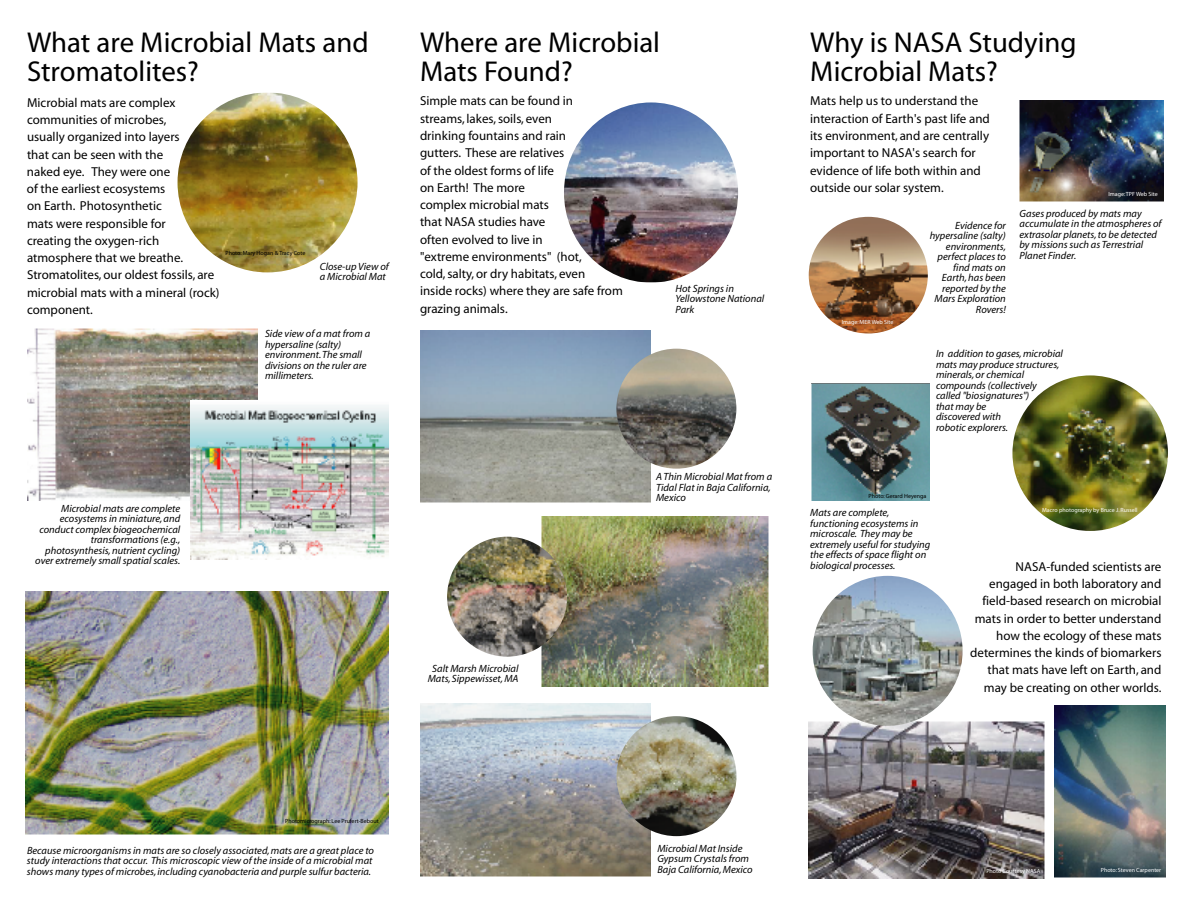
<style>
.page{position:relative;width:1188px;height:918px;background:#fff}
.page>*{position:absolute;margin:0;border:0;box-sizing:border-box;transform-origin:0 0}
.t1{font:28.8px/28.8px "Myriad";color:#000}
.t2{font:12.9px/17.2px "Myriad";color:#000}
.t3{font:italic 10.5px/10.5px "Myriad";color:#000}
.t4{font:6px "Myriad";color:#fff}
.t5{font:6px "Myriad";color:#000}
</style>
<div class="page">
<img style="left:540px;top:516px;width:229px;height:171px">
<img style="left:420px;top:704px;width:231px;height:173px">
<img style="left:564px;top:102px;width:174px;height:181px;border-radius:50%">
<img style="left:617px;top:716px;width:120px;height:120px;border-radius:50%">
<img style="left:420px;top:330px;width:231px;height:173px">
<img style="left:616px;top:349px;width:120px;height:120px;border-radius:50%">
<img style="left:447px;top:537px;width:120px;height:120px;border-radius:50%">
<img style="left:26px;top:591px;width:362px;height:244px">
<img style="left:27px;top:328px;width:231px;height:173px">
<img style="left:190px;top:400px;width:198px;height:160px">
<img style="left:178px;top:92px;width:180px;height:180px;border-radius:50%">
<img style="left:1019px;top:100px;width:145px;height:102px">
<img style="left:809px;top:217px;width:119px;height:117px;border-radius:50%">
<img style="left:1012px;top:375px;width:156px;height:156px;border-radius:50%">
<svg style="left:812px;top:384px;width:118px;height:117px;background:#577376"></svg>
<img style="left:1054px;top:705px;width:112px;height:173px">
<img style="left:808px;top:720px;width:237px;height:159px">
<img style="left:813px;top:576px;width:150px;height:150px;border-radius:50%">
<h1 class="t1" style="left:27px;top:29px;width:343px">What are Microbial Mats and<br>Stromatolites?</h1>
<p class="t2" style="left:27px;top:94px;width:194px">Microbial mats are complex communities of microbes,<br>usually organized into layers<br>that can be seen with the<br>naked eye. They were one<br>of the earliest ecosystems<br>on Earth. Photosynthetic<br>mats were responsible for<br>creating the oxygen-rich atmosphere that we breathe.<br>Stromatolites, our oldest fossils, are microbial mats with a mineral (rock) component.</p>
<p class="t5" style="left:226px;top:250px;width:81px">Photo: Mary Hogan &amp; Tracy Cote</p>
<p class="t3" style="left:320px;top:261px;width:70px">Close-up View of a Microbial Mat</p>
<p class="t3" style="left:265px;top:329px;width:107px">Side view of a mat from a hypersaline (salty) environment.The small divisions on the ruler are millimeters.</p>
<h1 class="t1" style="left:420px;top:29px;width:242px">Where are Microbial<br>Mats Found?</h1>
<p class="t2" style="left:420px;top:93px;width:204px">Simple mats can be found in<br>streams, lakes,soils, even<br>drinking fountains and rain<br>gutters. These are relatives<br>of the oldest forms of life<br>on Earth! The more<br>complex microbial mats<br>that NASA studies have<br>often evolved to live in<br>"extreme environments" (hot, cold,salty, or dry habitats, even<br>inside rocks) where they are safe from grazing animals.</p>
<p class="t3" style="left:676px;top:283px;width:90px">Hot Springs in<br>Yellowstone National<br>Park</p>
<p class="t3" style="left:35px;top:503px;width:146px;text-align:right">Microbial mats are complete ecosystems in miniature,and conduct complex biogeochemical transformations (e.g., photosynthesis,nutrient cycling) over extremely small spatial scales.</p>
<p class="t3" style="left:656px;top:472px;width:118px">A Thin Microbial Mat from a<br>Tidal Flat in Baja California,<br>Mexico</p>
<p class="t3" style="left:428px;top:663px;width:92px;text-align:center">Salt Marsh Microbial<br>Mats, Sippewisset,MA</p>
<h1 class="t1" style="left:810px;top:29px;width:268px">Why is NASA Studying<br>Microbial Mats?</h1>
<p class="t2" style="left:810px;top:93px;width:181px">Mats help us to understand the interaction of Earth's past life and its environment, and are centrally important to NASA's search for evidence of life both within and outside our solar system.</p>
<p class="t4" style="left:1108px;top:191px;width:51px">Image:TPF Web Site</p>
<p class="t4" style="left:842px;top:319px;width:53px">Image: MER Web Site</p>
<p class="t3" style="left:930px;top:220px;width:78px;text-align:right">Evidence for hypersaline (salty) environments, perfect places to find mats on<br>Earth,has been reported by the<br>Mars Exploration<br>Rovers!</p>
<p class="t3" style="left:1020px;top:209px;width:144px">Gases produced by mats may accumulate in the atmospheres of extrasolar planets,to be detected by missions such as Terrestrial<br>Planet Finder.</p>
<p class="t3" style="left:936px;top:349px;width:128px">In addition to gases,microbial mats may produce structures, minerals,or chemical compounds (collectively called "biosignatures")<br>that may be<br>discovered with<br>robotic explorers.</p>
<p class="t5" style="left:869px;top:493px;width:59px">Photo:Gerard Heyenga</p>
<p class="t3" style="left:810px;top:508px;width:122px">Mats are complete, functioning ecosystems in microscale. They may be extremely useful for studying the effects ofspace flight on biological processes.</p>
<p class="t4" style="left:1042px;top:507px;width:97px">Macro photography by Bruce J. Russell</p>
<p class="t2" style="left:970px;top:558px;width:193px;text-align:right">NASA-funded scientists are engaged in both laboratory and field-based research on microbial mats in order to better understand how the ecology of these mats determines the kinds of biomarkers that mats have left on Earth, and may be creating on other worlds.</p>
<p class="t5" style="left:285px;top:818px;width:95px">Photomicrograph: Lee Prufert-Bebout</p>
<p class="t3" style="left:27px;top:845px;width:349px">Because microorganisms in mats are so closely associated,mats are a great place to study interactions that occur. This microscopic view of the inside of a microbial mat shows many types of microbes, including cyanobacteria and purple sulfur bacteria.</p>
<p class="t3" style="left:657px;top:843px;width:97px">Microbial Mat Inside<br>Gypsum Crystals from<br>Baja California,Mexico</p>
<p class="t4" style="left:986px;top:868px;width:56px">Photo Courtesy NASA</p>
<p class="t4" style="left:1101px;top:867px;width:62px">Photo: Steven Carpenter</p>
</div>
